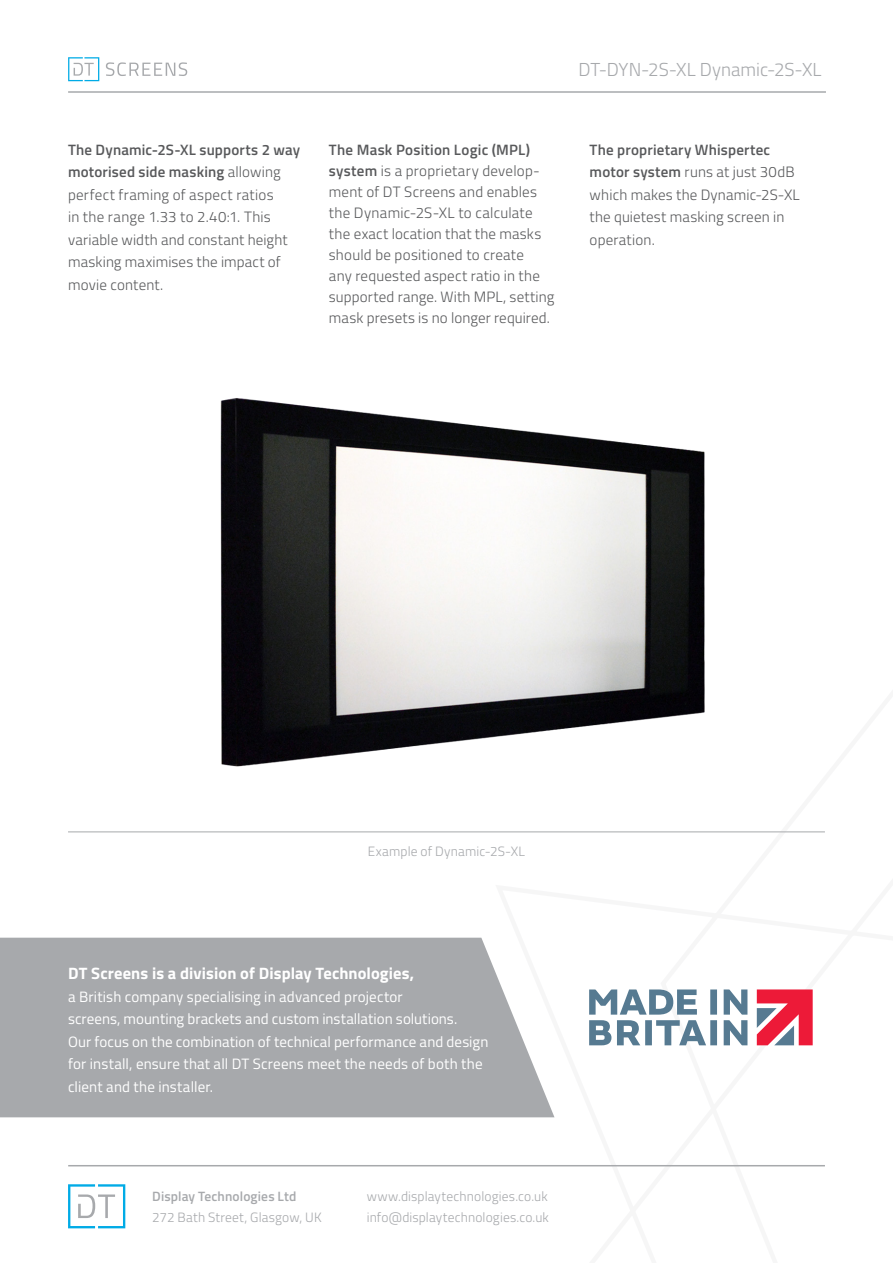
<style>
.page{position:relative;width:893px;height:1263px;background:#fff}
.page>*{position:absolute;margin:0;border:0;box-sizing:border-box;transform-origin:0 0}
.t1{font:300 18.75px "Titillium";color:#a7a9ac}
.t2{font:700 16.5px "Titillium";letter-spacing:.005em;color:#fff}
.Normal_Paragraph_Sty{font:300 15px/22.5px "Titillium";letter-spacing:.015em;color:#58595b}
.t3{font:15px/22.5px "Titillium";letter-spacing:.005em;color:#fff}
.Drawing_decs_style{font:300 13.5px/21px "Titillium";letter-spacing:.01em;color:#a7a9ac}
.t4{font:600 13.5px "Titillium";letter-spacing:.01em;color:#a7a9ac}
.s1{font-weight:600}
</style>
<div class="page">
<svg style="left:68px;top:1184px;width:57px;height:44px"></svg>
<hr style="left:68px;top:1165px;width:757px;height:1px;background:#a7a9ac">
<hr style="left:68px;top:91px;width:758px;height:2px;background:#a7a9ac">
<svg style="left:68px;top:57px;width:31px;height:24px"></svg>
<svg style="left:106px;top:62px;width:81px;height:14px"></svg>
<div style="left:0;top:938px;width:554px;height:179px;background:#a7a9ac"></div>
<svg style="left:757px;top:989px;width:56px;height:56px;background:#de5269"></svg>
<svg style="left:589px;top:989px;width:158px;height:56px"></svg>
<hr style="left:68px;top:831px;width:757px;height:1px;background:#a7a9ac">
<img style="left:220px;top:398px;width:485px;height:369px">
<p class="t1" style="left:578px;top:56px;width:245px">DT-DYN-2S-XL Dynamic-2S-XL</p>
<p class="Normal_Paragraph_Sty" style="left:68px;top:138px;width:234px"><span class="s1">The Dynamic-2S-XL supports 2 way motorised side masking</span> allowing perfect framing of aspect ratios<br>in the range 1.33 to 2.40:1. This variable width and constant height masking maximises the impact of movie content.</p>
<p class="Normal_Paragraph_Sty" style="left:329px;top:138px;width:227px;line-height:21px"><span class="s1">The Mask Position Logic (MPL) system</span> is a proprietary develop&shy;ment of DT Screens and enables the Dynamic-2S-XL to calculate the exact location that the masks should be positioned to create<br>any requested aspect ratio in the supported range. With MPL, setting mask presets is no longer required.</p>
<p class="Normal_Paragraph_Sty" style="left:590px;top:138px;width:212px"><span class="s1">The proprietary Whispertec motor system</span> runs at just 30dB which makes the Dynamic-2S-XL the quietest masking screen in operation.</p>
<p class="Drawing_decs_style" style="left:368px;top:840px;width:159px">Example of Dynamic-2S-XL</p>
<p class="t2" style="left:68px;top:961px;width:348px">DT Screens is a division of Display Technologies,</p>
<p class="t3" style="left:68px;top:984px;width:422px">a British company specialising in advanced projector<br>screens, mounting brackets and custom installation solutions.<br>Our focus on the combination of technical performance and design for install, ensure that all DT Screens meet the needs of both the client and the installer.</p>
<p class="t4" style="left:152px;top:1186px;width:146px">Display Technologies Ltd</p>
<p class="Drawing_decs_style" style="left:152px;top:1206px;width:171px">272 Bath Street, Glasgow, UK</p>
<p class="Drawing_decs_style" style="left:367px;top:1185px;width:184px">www.displaytechnologies.co.uk info@displaytechnologies.co.uk</p>
</div>
